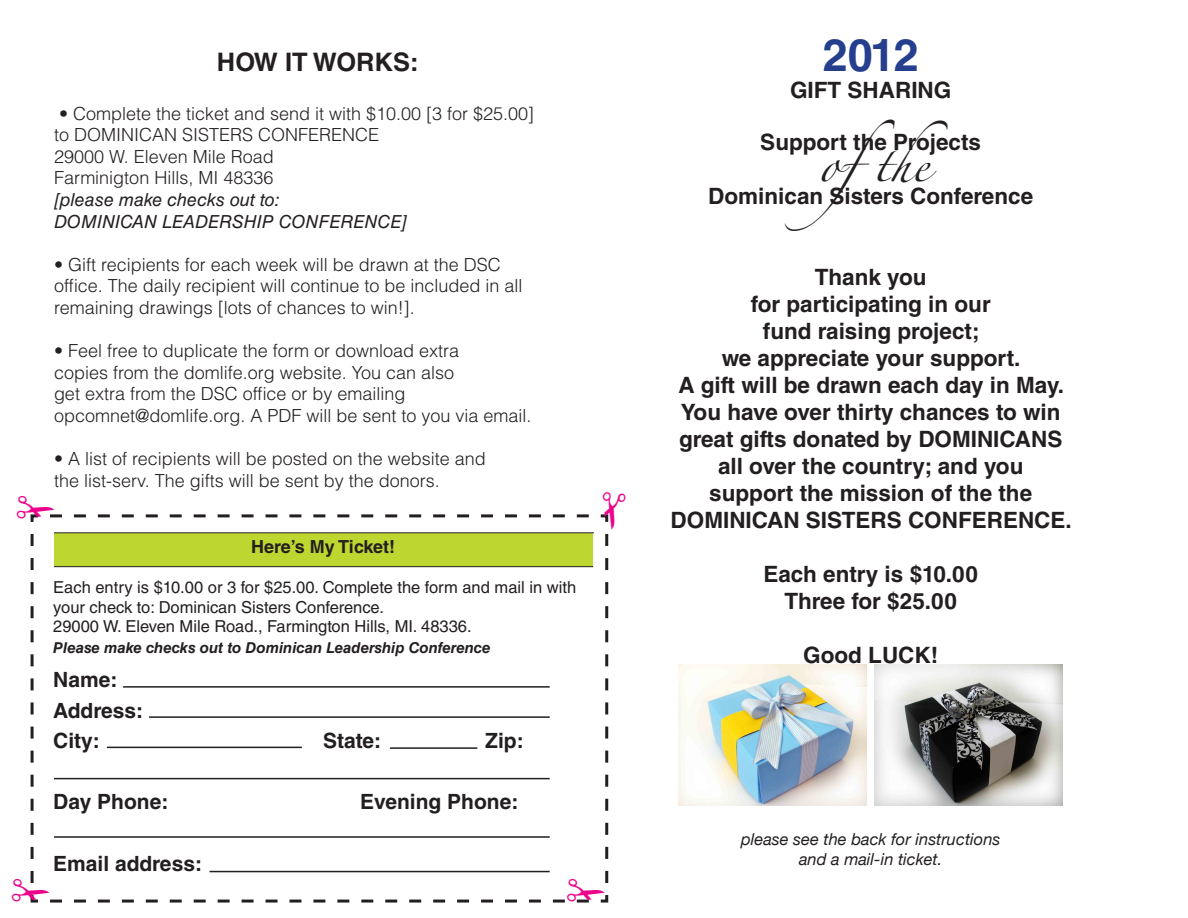
<style>
.page{position:relative;width:1188px;height:918px;background:#fff}
.page>*{position:absolute;margin:0;border:0;box-sizing:border-box;transform-origin:0 0}
.t1{font:700 45px "Helvetica LT Std";color:#253f8e}
.t2{font:33px "Zapfino";color:#231f20}
.t3{font:700 25.5px "Helvetica LT Std";color:#231f20}
.t4{font:700 22.5px "Helvetica LT Std";color:#231f20}
.t5{font:700 21px "Helvetica LT Std";color:#231f20}
.t6{font:300 18px "Helvetica LT Std";color:#231f20}
.t7{font:italic 18px "Helvetica LT Std";color:#231f20}
.t8{font:700 18px "Helvetica LT Std";color:#231f20}
.t9{font:16.5px/19.8px "Helvetica LT Std";color:#231f20}
.t10{font:italic 16.5px "Helvetica Neue";color:#231f20}
.t11{font:italic 700 15px "Helvetica LT Std";color:#231f20}
</style>
<div class="page">
<img style="left:875px;top:664px;width:188px;height:141px">
<img style="left:679px;top:664px;width:188px;height:141px">
<svg style="left:30px;top:514px;width:579px;height:389px"></svg>
<p class="t3" style="left:217px;top:47px;width:203px">HOW IT WORKS:</p>
<p class="t6" style="left:59px;top:102px;width:477px">• Complete the ticket and send it with $10.00 [3 for $25.00]</p>
<p class="t6" style="left:54px;top:124px;width:327px">to DOMINICAN SISTERS CONFERENCE</p>
<p class="t6" style="left:54px;top:145px;width:221px">29000 W. Eleven Mile Road</p>
<p class="t6" style="left:54px;top:167px;width:221px">Farminigton Hills, MI 48336</p>
<p class="t7" style="left:54px;top:189px;width:227px">[please make checks out to:</p>
<p class="t7" style="left:54px;top:211px;width:355px">DOMINICAN LEADERSHIP CONFERENCE]</p>
<p class="t6" style="left:54px;top:253px;width:448px">• Gift recipients for each week will be drawn at the DSC</p>
<p class="t6" style="left:54px;top:275px;width:470px">office. The daily recipient will continue to be included in all</p>
<p class="t6" style="left:54px;top:296px;width:362px">remaining drawings [lots of chances to win!].</p>
<p class="t6" style="left:54px;top:340px;width:407px">• Feel free to duplicate the form or download extra</p>
<p class="t6" style="left:54px;top:361px;width:402px">copies from the domlife.org website. You can also</p>
<p class="t6" style="left:54px;top:383px;width:353px">get extra from the DSC office or by emailing</p>
<p class="t6" style="left:54px;top:404px;width:479px">opcomnet@domlife.org. A PDF will be sent to you via email.</p>
<p class="t6" style="left:54px;top:448px;width:433px">• A list of recipients will be posted on the website and</p>
<p class="t6" style="left:54px;top:469px;width:387px">the list-serv. The gifts will be sent by the donors.</p>
<p class="t8" style="left:251px;top:536px;width:146px">Here’s My Ticket!</p>
<p class="t9" style="left:53px;top:577px;width:524px">Each entry is $10.00 or 3 for $25.00. Complete the form and mail in with your check to: Dominican Sisters Conference.</p>
<p class="t9" style="left:53px;top:617px;width:420px">29000 W. Eleven Mile Road., Farmington Hills, MI. 48336.</p>
<p class="t11" style="left:53px;top:639px;width:439px">Please make checks out to Dominican Leadership Conference</p>
<p class="t5" style="left:53px;top:667px;width:66px">Name:</p>
<p class="t5" style="left:53px;top:697px;width:91px">Address:</p>
<p class="t5" style="left:53px;top:728px;width:48px">City:</p>
<p class="t5" style="left:323px;top:728px;width:60px">State:</p>
<p class="t5" style="left:485px;top:728px;width:40px">Zip:</p>
<p class="t5" style="left:53px;top:789px;width:117px">Day Phone:</p>
<p class="t5" style="left:360px;top:789px;width:160px">Evening Phone:</p>
<p class="t5" style="left:53px;top:850px;width:150px">Email address:</p>
<p class="t1" style="left:823px;top:28px;width:98px">2012</p>
<p class="t4" style="left:790px;top:76px;width:163px">GIFT SHARING</p>
<p class="t4" style="left:760px;top:129px;width:222px">Support the Projects</p>
<p class="t4" style="left:708px;top:183px;width:326px">Dominican Sisters Conference</p>
<p class="t2" style="left:819px;top:151px;width:132px">ofthe</p>
<p class="t4" style="left:815px;top:264px;width:113px">Thank you</p>
<p class="t4" style="left:751px;top:291px;width:242px">for participating in our</p>
<p class="t4" style="left:763px;top:318px;width:218px">fund raising project;</p>
<p class="t4" style="left:722px;top:345px;width:300px">we appreciate your support.</p>
<p class="t4" style="left:678px;top:372px;width:387px">A gift will be drawn each day in May.</p>
<p class="t4" style="left:681px;top:399px;width:381px">You have over thirty chances to win</p>
<p class="t4" style="left:679px;top:426px;width:385px">great gifts donated by DOMINICANS</p>
<p class="t4" style="left:718px;top:453px;width:307px">all over the country; and you</p>
<p class="t4" style="left:709px;top:480px;width:324px">support the mission of the the</p>
<p class="t4" style="left:671px;top:507px;width:403px">DOMINICAN SISTERS CONFERENCE.</p>
<p class="t4" style="left:763px;top:561px;width:216px">Each entry is $10.00</p>
<p class="t4" style="left:784px;top:588px;width:174px">Three for $25.00</p>
<p class="t4" style="left:803px;top:642px;width:136px">Good LUCK!</p>
<p class="t10" style="left:741px;top:825px;width:261px">please see the back for instructions</p>
<p class="t10" style="left:799px;top:845px;width:145px">and a mail-in ticket.</p>
</div>
